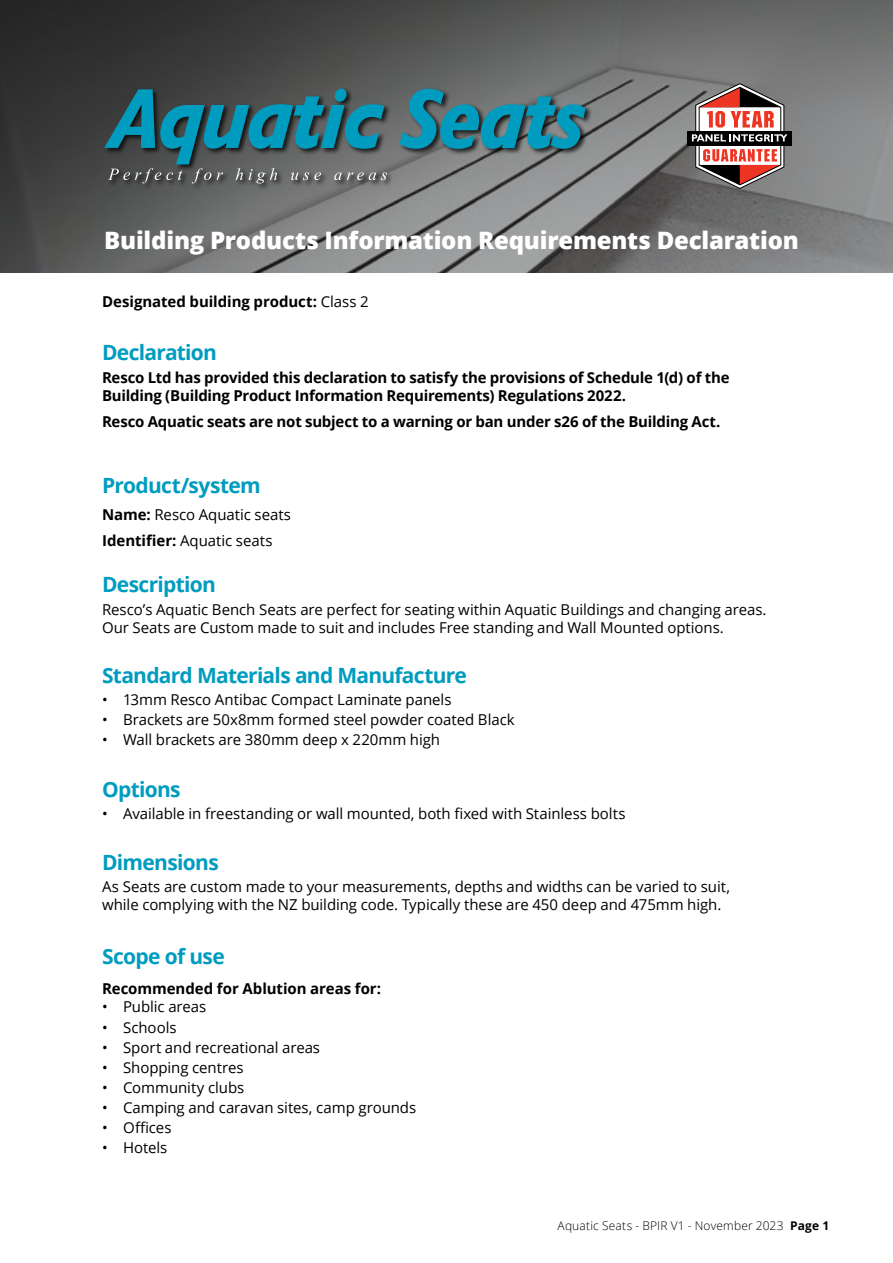
<style>
.page{position:relative;width:893px;height:1263px;background:#fff}
.page>*{position:absolute;margin:0;border:0;box-sizing:border-box;transform-origin:0 0}
.t1{font:800 24px "Open Sans";letter-spacing:-.01em;color:#fff}
.t2{font:700 21px "Open Sans";letter-spacing:-.035em;color:#009cbf}
.t3{font:15px/18px "Open Sans";letter-spacing:-.005em;color:#000}
.t4{font:700 15px/18px "Open Sans";letter-spacing:-.015em;color:#000}
.t5{font:300 12px "Open Sans";letter-spacing:.015em;color:#000}
.s1{font-weight:400}
.s2{font-weight:700}
</style>
<div class="page">
<img style="left:0;top:0;width:893px;height:272px">
<div style="left:687px;top:131px;width:105px;height:14px;background:#000"></div>
<svg style="left:692px;top:83px;width:95px;height:106px"></svg>
<div style="left:103px;top:88px;width:489px;height:102px;background:#000;opacity:.75"></div>
<svg style="left:104px;top:89px;width:283px;height:94px;background:#386873"></svg>
<svg style="left:400px;top:89px;width:185px;height:60px;background:#327e8f"></svg>
<h1 class="t1" style="left:104px;top:222px;width:696px">Building Products Information Requirements Declaration</h1>
<p class="t4" style="left:102px;top:292px;width:268px">Designated building product: <span class="s1">Class 2</span></p>
<h2 class="t2" style="left:102px;top:338px;width:116px">Declaration</h2>
<p class="t4" style="left:102px;top:368px;width:629px">Resco Ltd has provided this declaration to satisfy the provisions of Schedule 1(d) of the<br>Building (Building Product Information Requirements) Regulations 2022.</p>
<p class="t4" style="left:102px;top:412px;width:620px">Resco Aquatic seats are not subject to a warning or ban under s26 of the Building Act.</p>
<h2 class="t2" style="left:102px;top:471px;width:160px">Product/system</h2>
<p class="t3" style="left:102px;top:501px;width:191px;line-height:26.5px"><span class="s2">Name:</span> Resco Aquatic seats<br><span class="s2">Identifier:</span> Aquatic seats</p>
<h2 class="t2" style="left:102px;top:570px;width:115px">Description</h2>
<p class="t3" style="left:102px;top:600px;width:666px">Resco’s Aquatic Bench Seats are perfect for seating within Aquatic Buildings and changing areas.<br>Our Seats are Custom made to suit and includes Free standing and Wall Mounted options.</p>
<h2 class="t2" style="left:102px;top:660px;width:366px">Standard Materials and Manufacture</h2>
<p class="t3" style="left:102px;top:690px;width:351px">• 13mm Resco Antibac Compact Laminate panels</p>
<p class="t3" style="left:102px;top:710px;width:414px">• Brackets are 50x8mm formed steel powder coated Black</p>
<p class="t3" style="left:102px;top:730px;width:340px">• Wall brackets are 380mm deep x 220mm high</p>
<h2 class="t2" style="left:102px;top:774px;width:80px">Options</h2>
<p class="t3" style="left:102px;top:804px;width:525px">• Available in freestanding or wall mounted, both fixed with Stainless bolts</p>
<h2 class="t2" style="left:102px;top:848px;width:118px">Dimensions</h2>
<p class="t3" style="left:102px;top:877px;width:630px">As Seats are custom made to your measurements, depths and widths can be varied to suit, while complying with the NZ building code. Typically these are 450 deep and 475mm high.</p>
<h2 class="t2" style="left:102px;top:941px;width:124px">Scope of use</h2>
<p class="t4" style="left:102px;top:979px;width:281px">Recommended for Ablution areas for:</p>
<p class="t3" style="left:102px;top:997px;width:106px">• Public areas</p>
<p class="t3" style="left:102px;top:1018px;width:76px">• Schools</p>
<p class="t3" style="left:102px;top:1038px;width:220px">• Sport and recreational areas</p>
<p class="t3" style="left:102px;top:1058px;width:143px">• Shopping centres</p>
<p class="t3" style="left:102px;top:1078px;width:144px">• Community clubs</p>
<p class="t3" style="left:102px;top:1098px;width:316px">• Camping and caravan sites, camp grounds</p>
<p class="t3" style="left:102px;top:1118px;width:71px">• Offices</p>
<p class="t3" style="left:102px;top:1138px;width:67px">• Hotels</p>
<p class="t5" style="left:558px;top:1217px;width:273px">Aquatic Seats - BPIR V1 - November 2023 <span class="s2">Page 1</span></p>
</div>
